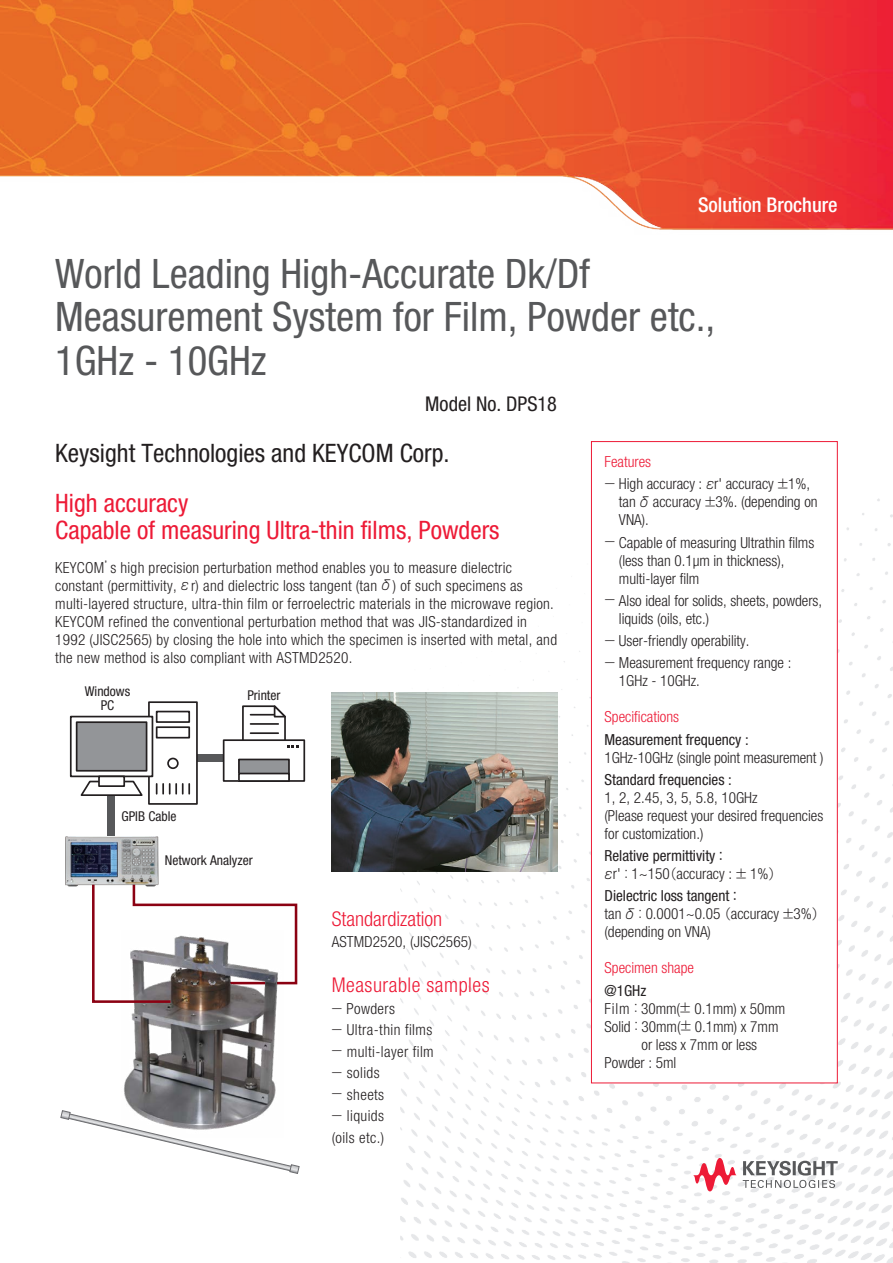
<style>
.page{position:relative;width:893px;height:1263px;background:#fff}
.page>*{position:absolute;margin:0;border:0;box-sizing:border-box;transform-origin:0 0}
.t1{font:condensed 40.65px/43.5px "Helvetica Neue LT Std";color:#57585a}
.t2{font:condensed 25.5px/27px "Helvetica Neue LT Std";color:#ed1a36}
.t3{font:condensed 25.5px "Helvetica Neue LT Std";color:#231f20}
.t4{font:300 condensed 20.4px "Helvetica Neue LT Std";letter-spacing:.025em;color:#ed1a36}
.t5{font:500 condensed 20.4px "Helvetica Neue LT Std";color:#fff}
.t6{font:300 condensed 20.4px "Helvetica Neue LT Std";color:#ed1a36}
.t7{font:condensed 20.4px "Helvetica Neue LT Std";color:#231f20}
.t8{font:300 condensed 15.3px/21.5px "Helvetica Neue LT Std";letter-spacing:.02em;color:#231f20}
.t9{font:300 condensed 15.3px/18px "Helvetica Neue LT Std";color:#231f20}
.t10{font:condensed 15.3px/18px "Helvetica Neue LT Std";color:#231f20}
.t11{font:300 condensed 15.3px "Helvetica Neue LT Std";letter-spacing:-.01em;color:#231f20}
.t12{font:300 condensed 15.3px "Helvetica Neue LT Std";color:#ed1a36}
.t13{font:condensed 13.5px/13.5px "Helvetica Neue LT Std";color:#231f20;text-align:center}
.s1{font-family:"Shin Go Pro";font-stretch:normal;font-size:13.5px}
.s2{color:#ed1a36}
.s3{font-family:"Shin Go Pro";font-weight:300;font-stretch:normal;font-size:13.5px}
.s4{font-weight:300}
.s5{font-weight:400}
.s6{font-family:"Shin Go Pro";font-weight:400;font-stretch:normal;font-size:13.5px}
</style>
<div class="page">
<img style="left:0;top:0;width:893px;height:453px">
<img style="left:400px;top:499px;width:493px;height:764px">
<div style="left:591px;top:442px;width:246px;height:641px;background:#fff"></div>
<div style="left:591px;top:441px;width:247px;height:642px;border:1px solid #ed1a36"></div>
<img style="left:332px;top:693px;width:225px;height:178px">
<div style="left:179px;top:754px;width:54px;height:8px;background:#57585a"></div>
<div style="left:107px;top:785px;width:8px;height:62px;background:#57585a"></div>
<img style="left:124px;top:1004px;width:153px;height:106px">
<div style="left:149px;top:702px;width:48px;height:102px;background:#fff"></div>
<div style="left:148px;top:701px;width:50px;height:104px;border:2px solid #231f20"></div>
<div style="left:156px;top:726px;width:34px;height:12px;border:2px solid #231f20"></div>
<div style="left:156px;top:711px;width:34px;height:12px;border:2px solid #231f20"></div>
<div style="left:167px;top:758px;width:12px;height:11px;border:2px solid #231f20;border-radius:50%"></div>
<svg style="left:156px;top:784px;width:34px;height:10px"></svg>
<svg style="left:75px;top:719px;width:75px;height:55px"></svg>
<div style="left:70px;top:716px;width:83px;height:61px;border:2px solid #231f20"></div>
<div style="left:77px;top:722px;width:70px;height:49px;background:#939598"></div>
<div style="left:76px;top:721px;width:71px;height:51px;border:2px solid #231f20"></div>
<svg style="left:80px;top:780px;width:63px;height:16px"></svg>
<div style="left:99px;top:776px;width:25px;height:10px;background:#fff"></div>
<div style="left:98px;top:775px;width:27px;height:12px;border:2px solid #231f20"></div>
<div style="left:224px;top:740px;width:80px;height:41px;background:#fff"></div>
<div style="left:223px;top:739px;width:82px;height:43px;border:2px solid #231f20"></div>
<div style="left:239px;top:759px;width:50px;height:22px;background:#939598"></div>
<div style="left:238px;top:759px;width:52px;height:23px;border:2px solid #231f20"></div>
<div style="left:239px;top:773px;width:50px;height:8px;background:#fff"></div>
<div style="left:238px;top:773px;width:52px;height:9px;border:2px solid #231f20"></div>
<svg style="left:241px;top:705px;width:57px;height:54px"></svg>
<svg style="left:92px;top:887px;width:206px;height:117px"></svg>
<svg style="left:60px;top:1110px;width:240px;height:64px"></svg>
<img style="left:65px;top:837px;width:94px;height:50px">
<svg style="left:743px;top:1161px;width:95px;height:27px"></svg>
<svg style="left:693px;top:1158px;width:44px;height:33px"></svg>
<h3 class="t5" style="left:698px;top:193px;width:141px">Solution Brochure</h3>
<h1 class="t1" style="left:55px;top:251px;width:662px">World Leading High-Accurate Dk/Df<br>Measurement System for Film, Powder etc.,<br>1GHz - 10GHz</h1>
<h3 class="t7" style="left:425px;top:392px;width:133px">Model No. DPS18</h3>
<h2 class="t3" style="left:55px;top:438px;width:396px">Keysight Technologies and KEYCOM Corp.</h2>
<h2 class="t2" style="left:55px;top:489px;width:446px">High accuracy<br>Capable of measuring Ultra-thin films, Powders</h2>
<p class="t8" style="left:55px;top:558px;width:503px;line-height:18px">KEYCOM<span class="s1">’</span>s high precision perturbation method enables you to measure dielectric constant (permittivity, <span class="s1">ε</span>r) and dielectric loss tangent (tan <span class="s1">δ</span>) of such specimens as multi-layered structure, ultra-thin film or ferroelectric materials in the microwave region.<br>KEYCOM refined the conventional perturbation method that was JIS-standardized in 1992 (JISC2565) by closing the hole into which the specimen is inserted with metal, and the new method is also compliant with ASTMD2520.</p>
<p class="t13" style="left:85px;top:684px;width:47px">Windows<br>PC</p>
<p class="t13" style="left:121px;top:810px;width:56px">GPIB Cable</p>
<p class="t13" style="left:247px;top:689px;width:35px">Printer</p>
<p class="t13" style="left:165px;top:853px;width:89px">Network Analyzer</p>
<h3 class="t6" style="left:332px;top:907px;width:112px">Standardization</h3>
<p class="t8" style="left:332px;top:931px;width:142px">ASTMD2520, (JISC2565)</p>
<h3 class="t4" style="left:332px;top:973px;width:159px">Measurable samples</h3>
<p class="t8" style="left:330px;top:998px;width:105px"><span class="s1">-</span> Powders<br><span class="s1">－</span> Ultra-thin films<span class="s1">－</span> multi-layer film<span class="s1">－</span> solids<br><span class="s1">－</span> sheets<br><span class="s1">－</span> liquids<br>(oils etc.)</p>
<p class="t9" style="left:603px;top:450px;width:209px;line-height:22.2px"><span class="s2">Features<br></span><span class="s1">－</span> High accuracy : <span class="s1">ε</span>r' accuracy <span class="s1">±</span>1%,</p>
<p class="t9" style="left:619px;top:493px;width:200px">tan <span class="s1">δ</span> accuracy <span class="s1">±</span>3%. (depending on<br>VNA).</p>
<p class="t9" style="left:619px;top:533px;width:197px;text-indent:-16px"><span class="s1">－</span> Capable of measuring Ultrathin films (less than 0.1µm in thickness), multi-layer film</p>
<p class="t9" style="left:619px;top:591px;width:205px;text-indent:-16px"><span class="s1">－</span> Also ideal for solids, sheets, powders, liquids (oils, etc.)</p>
<p class="t9" style="left:603px;top:629px;width:190px;line-height:22.2px"><span class="s1">－</span> User-friendly operability.<br><span class="s1">－</span> Measurement frequency range :</p>
<p class="t9" style="left:619px;top:672px;width:82px">1GHz - 10GHz.</p>
<p class="t12" style="left:605px;top:708px;width:76px">Specifications</p>
<p class="t10" style="left:605px;top:730px;width:146px">Measurement frequency :</p>
<p class="t11" style="left:605px;top:748px;width:220px">1GHz-10GHz (single point measurement )</p>
<p class="t10" style="left:605px;top:770px;width:129px">Standard frequencies :</p>
<p class="t9" style="left:605px;top:788px;width:220px">1, 2, 2.45, 3, 5, 5.8, 10GHz<br>(Please request your desired frequencies for customization.)</p>
<p class="t10" style="left:602px;top:846px;width:181px">Relative permittivity <span class="s1">：<br></span><span class="s3">ε</span><span class="s4">r'</span> <span class="s3">：</span><span class="s4">1~150</span><span class="s3">（</span><span class="s4">accuracy :</span> <span class="s3">±</span> <span class="s4">1%</span><span class="s3">）</span></p>
<p class="t9" style="left:605px;top:887px;width:222px"><span class="s5">Dielectric loss tangent</span> <span class="s6">：<br></span>tan <span class="s1">δ：</span>0.0001~0.05 <span class="s1">（</span>accuracy <span class="s1">±</span>3%<span class="s1">）</span>(depending on VNA)</p>
<p class="t12" style="left:605px;top:959px;width:91px">Specimen shape</p>
<p class="t10" style="left:605px;top:981px;width:43px">@1GHz</p>
<p class="t9" style="left:605px;top:999px;width:182px">Film <span class="s1">：</span>30mm(<span class="s1">±</span> 0.1mm) x 50mm</p>
<p class="t9" style="left:605px;top:1017px;width:175px">Solid <span class="s1">：</span>30mm(<span class="s1">±</span> 0.1mm) x 7mm</p>
<p class="t9" style="left:641px;top:1035px;width:117px">or less x 7mm or less</p>
<p class="t9" style="left:605px;top:1053px;width:73px">Powder : 5ml</p>
</div>
